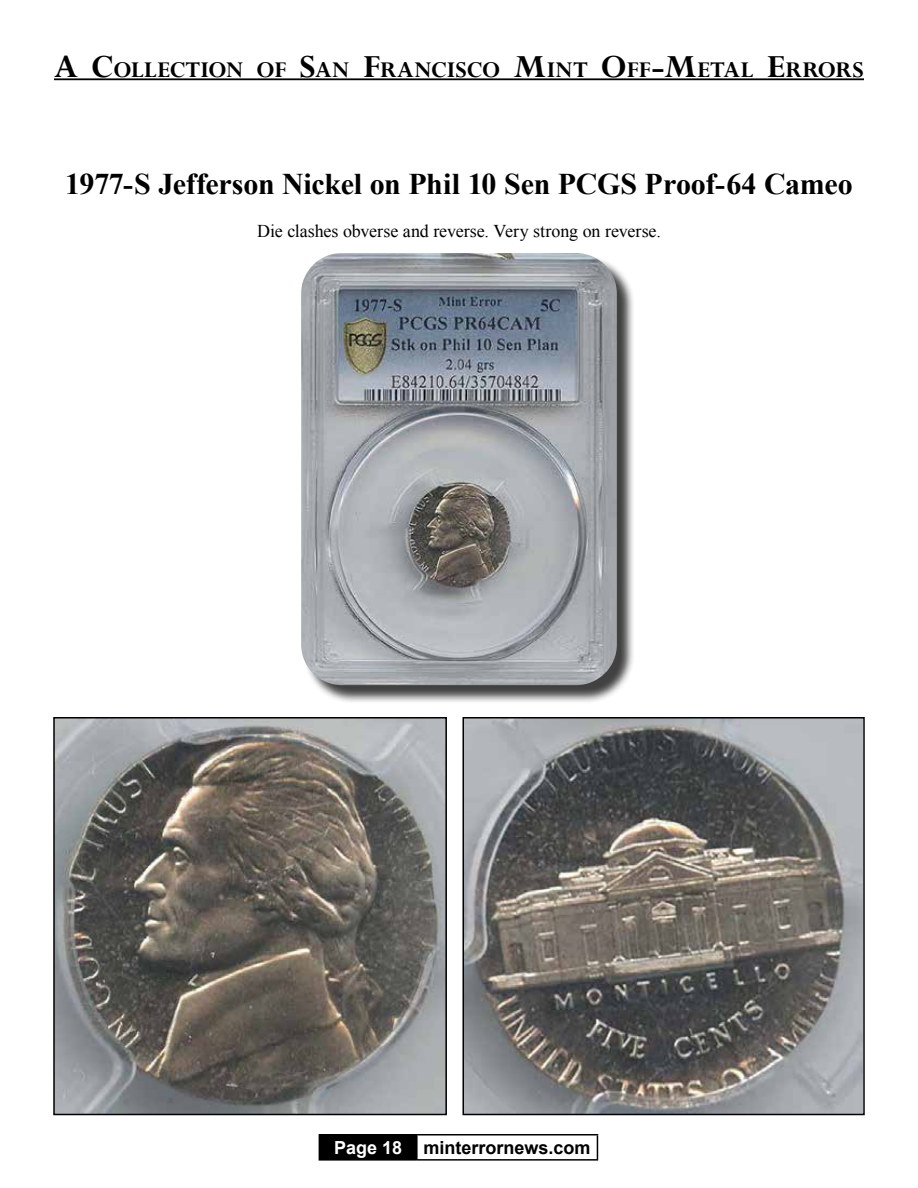
<style>
.page{position:relative;width:918px;height:1188px;background:#fff}
.page>*{position:absolute;margin:0;border:0;box-sizing:border-box;transform-origin:0 0}
.t1{font:700 30px "Times New Roman";letter-spacing:-.01em;color:#000}
.t2{font:700 25.2px "Perpetua";color:#000}
.t3{font:18px "Times New Roman";letter-spacing:-.005em;color:#000}
.t4{font:700 18px "Arial";color:#000}
.s1{font-size:36px}
.s2{color:#fff}
</style>
<div class="page">
<div style="left:319px;top:1135px;width:98px;height:25px;background:#000"></div>
<hr style="left:319px;top:1134px;width:98px;height:2px;background:#000">
<hr style="left:417px;top:1134px;width:181px;height:2px;background:#000">
<hr style="left:416px;top:1136px;width:2px;height:23px;background:#000">
<svg style="left:597px;top:1136px;width:1px;height:23px"></svg>
<hr style="left:319px;top:1159px;width:98px;height:2px;background:#000">
<hr style="left:417px;top:1159px;width:181px;height:2px;background:#000">
<div style="left:303px;top:255px;width:332px;height:449px;background:#000;opacity:.75"></div>
<img style="left:301px;top:253px;width:316px;height:432px">
<hr style="left:54px;top:78px;width:810px;height:2px;background:#000">
<img style="left:56px;top:720px;width:388px;height:392px">
<div style="left:53px;top:717px;width:394px;height:398px;border:2px solid #000"></div>
<img style="left:465px;top:720px;width:397px;height:392px">
<div style="left:462px;top:717px;width:403px;height:398px;border:2px solid #000"></div>
<p class="t2" style="left:54px;top:53px;width:809px"><span class="s1">A C</span>OLLECTION OF <span class="s1">S</span>AN <span class="s1">F</span>RANCISCO <span class="s1">M</span>INT <span class="s1">O</span>FF<span class="s1">-M</span>ETAL <span class="s1">E</span>RRORS</p>
<p class="t1" style="left:65px;top:163px;width:789px">1977-S Jefferson Nickel on Phil 10 Sen PCGS Proof-64 Cameo</p>
<p class="t3" style="left:257px;top:219px;width:405px">Die clashes obverse and reverse. Very strong on reverse.</p>
<p class="t4" style="left:334px;top:1136px;width:258px"><span class="s2">Page 18</span> minterrornews.com</p>
</div>
